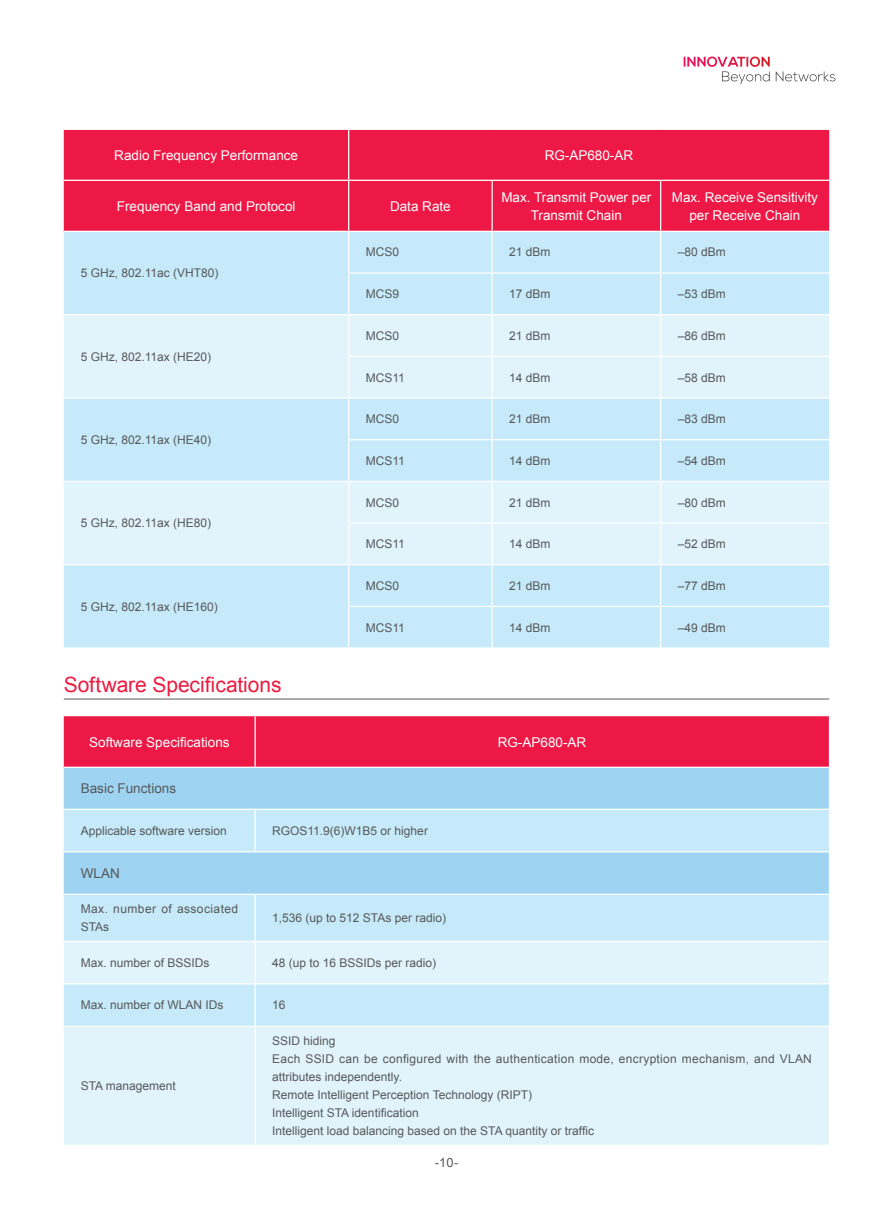
<style>
.page{position:relative;width:893px;height:1212px;background:#fff}
.page>*{position:absolute;margin:0;border:0;box-sizing:border-box;transform-origin:0 0}
.t1{font:21px "Arial";letter-spacing:-.005em;color:#ed1a40}
.t2{font:13.5px/18px "Arial";color:#fff;text-align:center}
.t3{font:13.5px "Arial";color:#57585a}
.t4{font:12.75px "Arial";color:#57585a}
.t5{font:12px/18px "Arial";color:#57585a}
.t6{font:12px/18px "Arial";letter-spacing:.035em;color:#57585a}
</style>
<div class="page">
<svg style="left:684px;top:57px;width:86px;height:27px"></svg>
<svg style="left:776px;top:71px;width:59px;height:10px"></svg>
<hr style="left:64px;top:699px;width:765px;height:1px;background:#57585a">
<div style="left:64px;top:130px;width:765px;height:101px;background:#ed1845"></div>
<div style="left:64px;top:232px;width:765px;height:415px;background:#c6eafa"></div>
<svg style="left:64px;top:315px;width:765px;height:249px;background:#d8f0fb"></svg>
<hr style="left:348px;top:232px;width:1px;height:40px;background:#fff">
<hr style="left:491px;top:232px;width:2px;height:40px;background:#fff">
<hr style="left:660px;top:232px;width:1px;height:40px;background:#fff">
<hr style="left:348px;top:272px;width:144px;height:2px;background:#fff">
<hr style="left:348px;top:274px;width:1px;height:40px;background:#fff">
<hr style="left:492px;top:272px;width:169px;height:2px;background:#fff">
<hr style="left:491px;top:274px;width:2px;height:40px;background:#fff">
<hr style="left:661px;top:272px;width:168px;height:2px;background:#fff">
<hr style="left:660px;top:274px;width:1px;height:40px;background:#fff">
<hr style="left:64px;top:314px;width:285px;height:1px;background:#fff">
<hr style="left:349px;top:314px;width:143px;height:1px;background:#fff">
<hr style="left:348px;top:315px;width:1px;height:41px;background:#fff">
<hr style="left:492px;top:314px;width:169px;height:1px;background:#fff">
<hr style="left:491px;top:315px;width:2px;height:41px;background:#fff">
<hr style="left:661px;top:314px;width:168px;height:1px;background:#fff">
<hr style="left:660px;top:315px;width:1px;height:41px;background:#fff">
<hr style="left:348px;top:356px;width:144px;height:1px;background:#fff">
<hr style="left:348px;top:357px;width:1px;height:40px;background:#fff">
<hr style="left:492px;top:356px;width:169px;height:1px;background:#fff">
<hr style="left:491px;top:357px;width:2px;height:40px;background:#fff">
<hr style="left:661px;top:356px;width:168px;height:1px;background:#fff">
<hr style="left:660px;top:357px;width:1px;height:40px;background:#fff">
<hr style="left:64px;top:397px;width:285px;height:2px;background:#fff">
<hr style="left:349px;top:397px;width:143px;height:2px;background:#fff">
<hr style="left:348px;top:399px;width:1px;height:40px;background:#fff">
<hr style="left:492px;top:397px;width:169px;height:2px;background:#fff">
<hr style="left:491px;top:399px;width:2px;height:40px;background:#fff">
<hr style="left:661px;top:397px;width:168px;height:2px;background:#fff">
<hr style="left:660px;top:399px;width:1px;height:40px;background:#fff">
<hr style="left:348px;top:439px;width:144px;height:1px;background:#fff">
<hr style="left:348px;top:440px;width:1px;height:41px;background:#fff">
<hr style="left:492px;top:439px;width:169px;height:1px;background:#fff">
<hr style="left:491px;top:440px;width:2px;height:41px;background:#fff">
<hr style="left:661px;top:439px;width:168px;height:1px;background:#fff">
<hr style="left:660px;top:440px;width:1px;height:41px;background:#fff">
<hr style="left:64px;top:481px;width:285px;height:1px;background:#fff">
<hr style="left:349px;top:481px;width:143px;height:1px;background:#fff">
<hr style="left:348px;top:482px;width:1px;height:40px;background:#fff">
<hr style="left:492px;top:481px;width:169px;height:1px;background:#fff">
<hr style="left:491px;top:482px;width:2px;height:40px;background:#fff">
<hr style="left:661px;top:481px;width:168px;height:1px;background:#fff">
<hr style="left:660px;top:482px;width:1px;height:40px;background:#fff">
<hr style="left:348px;top:522px;width:144px;height:2px;background:#fff">
<hr style="left:348px;top:524px;width:1px;height:40px;background:#fff">
<hr style="left:492px;top:522px;width:169px;height:2px;background:#fff">
<hr style="left:491px;top:524px;width:2px;height:40px;background:#fff">
<hr style="left:661px;top:522px;width:168px;height:2px;background:#fff">
<hr style="left:660px;top:524px;width:1px;height:40px;background:#fff">
<hr style="left:64px;top:564px;width:285px;height:1px;background:#fff">
<hr style="left:349px;top:564px;width:143px;height:1px;background:#fff">
<hr style="left:348px;top:565px;width:1px;height:41px;background:#fff">
<hr style="left:492px;top:564px;width:169px;height:1px;background:#fff">
<hr style="left:491px;top:565px;width:2px;height:41px;background:#fff">
<hr style="left:661px;top:564px;width:168px;height:1px;background:#fff">
<hr style="left:660px;top:565px;width:1px;height:41px;background:#fff">
<hr style="left:348px;top:606px;width:144px;height:1px;background:#fff">
<hr style="left:348px;top:607px;width:1px;height:40px;background:#fff">
<hr style="left:492px;top:606px;width:169px;height:1px;background:#fff">
<hr style="left:491px;top:607px;width:2px;height:40px;background:#fff">
<hr style="left:661px;top:606px;width:168px;height:1px;background:#fff">
<hr style="left:660px;top:607px;width:1px;height:40px;background:#fff">
<hr style="left:348px;top:130px;width:1px;height:50px;background:#fff">
<hr style="left:64px;top:180px;width:285px;height:1px;background:#fff">
<hr style="left:349px;top:180px;width:143px;height:1px;background:#fff">
<hr style="left:348px;top:181px;width:1px;height:50px;background:#fff">
<hr style="left:492px;top:180px;width:169px;height:1px;background:#fff">
<hr style="left:491px;top:181px;width:2px;height:50px;background:#fff">
<hr style="left:661px;top:180px;width:168px;height:1px;background:#fff">
<hr style="left:660px;top:181px;width:1px;height:50px;background:#fff">
<div style="left:64px;top:716px;width:765px;height:51px;background:#ed1845"></div>
<div style="left:64px;top:768px;width:765px;height:41px;background:#9ed3f1"></div>
<svg style="left:64px;top:810px;width:765px;height:131px;background:#b9e2f7"></svg>
<svg style="left:64px;top:942px;width:765px;height:203px;background:#dbf1fb"></svg>
<hr style="left:254px;top:716px;width:2px;height:51px;background:#fff">
<hr style="left:254px;top:810px;width:2px;height:41px;background:#fff">
<hr style="left:64px;top:851px;width:191px;height:1px;background:#fff">
<hr style="left:255px;top:851px;width:574px;height:1px;background:#fff">
<hr style="left:64px;top:894px;width:191px;height:1px;background:#fff">
<hr style="left:255px;top:894px;width:574px;height:1px;background:#fff">
<hr style="left:254px;top:895px;width:2px;height:46px;background:#fff">
<hr style="left:254px;top:942px;width:2px;height:41px;background:#fff">
<hr style="left:64px;top:983px;width:191px;height:1px;background:#fff">
<hr style="left:255px;top:983px;width:574px;height:1px;background:#fff">
<hr style="left:254px;top:984px;width:2px;height:42px;background:#fff">
<hr style="left:64px;top:1026px;width:191px;height:1px;background:#fff">
<hr style="left:255px;top:1026px;width:574px;height:1px;background:#fff">
<hr style="left:254px;top:1027px;width:2px;height:118px;background:#fff">
<p class="t2" style="left:114px;top:146px;width:185px">Radio Frequency Performance</p>
<p class="t2" style="left:545px;top:146px;width:90px">RG-AP680-AR</p>
<p class="t2" style="left:117px;top:197px;width:180px">Frequency Band and Protocol</p>
<p class="t2" style="left:390px;top:197px;width:62px">Data Rate</p>
<p class="t2" style="left:501px;top:188px;width:152px">Max. Transmit Power per<br>Transmit Chain</p>
<p class="t2" style="left:672px;top:188px;width:148px">Max. Receive Sensitivity per Receive Chain</p>
<p class="t5" style="left:81px;top:264px;width:139px">5 GHz, 802.11ac (VHT80)</p>
<p class="t5" style="left:81px;top:348px;width:132px">5 GHz, 802.11ax (HE20)</p>
<p class="t5" style="left:81px;top:431px;width:132px">5 GHz, 802.11ax (HE40)</p>
<p class="t5" style="left:81px;top:514px;width:132px">5 GHz, 802.11ax (HE80)</p>
<p class="t5" style="left:81px;top:598px;width:139px">5 GHz, 802.11ax (HE160)</p>
<h1 class="t1" style="left:64px;top:671px;width:219px">Software Specifications</h1>
<p class="t5" style="left:366px;top:243px;width:35px">MCS0</p>
<p class="t5" style="left:509px;top:243px;width:43px">21 dBm</p>
<p class="t5" style="left:678px;top:243px;width:50px">–80 dBm</p>
<p class="t5" style="left:366px;top:285px;width:35px">MCS9</p>
<p class="t5" style="left:509px;top:285px;width:43px">17 dBm</p>
<p class="t5" style="left:678px;top:285px;width:50px">–53 dBm</p>
<p class="t5" style="left:366px;top:327px;width:35px">MCS0</p>
<p class="t5" style="left:509px;top:327px;width:43px">21 dBm</p>
<p class="t5" style="left:678px;top:327px;width:50px">–86 dBm</p>
<p class="t5" style="left:366px;top:368px;width:41px">MCS11</p>
<p class="t5" style="left:509px;top:368px;width:43px">14 dBm</p>
<p class="t5" style="left:678px;top:368px;width:50px">–58 dBm</p>
<p class="t5" style="left:366px;top:410px;width:35px">MCS0</p>
<p class="t5" style="left:509px;top:410px;width:43px">21 dBm</p>
<p class="t5" style="left:678px;top:410px;width:50px">–83 dBm</p>
<p class="t5" style="left:366px;top:452px;width:41px">MCS11</p>
<p class="t5" style="left:509px;top:452px;width:43px">14 dBm</p>
<p class="t5" style="left:678px;top:452px;width:50px">–54 dBm</p>
<p class="t5" style="left:366px;top:493px;width:35px">MCS0</p>
<p class="t5" style="left:509px;top:493px;width:43px">21 dBm</p>
<p class="t5" style="left:678px;top:493px;width:50px">–80 dBm</p>
<p class="t5" style="left:366px;top:535px;width:41px">MCS11</p>
<p class="t5" style="left:509px;top:535px;width:43px">14 dBm</p>
<p class="t5" style="left:678px;top:535px;width:50px">–52 dBm</p>
<p class="t5" style="left:366px;top:577px;width:35px">MCS0</p>
<p class="t5" style="left:509px;top:577px;width:43px">21 dBm</p>
<p class="t5" style="left:678px;top:577px;width:50px">–77 dBm</p>
<p class="t5" style="left:366px;top:618px;width:41px">MCS11</p>
<p class="t5" style="left:509px;top:618px;width:43px">14 dBm</p>
<p class="t5" style="left:678px;top:618px;width:50px">–49 dBm</p>
<p class="t2" style="left:89px;top:733px;width:142px">Software Specifications</p>
<p class="t2" style="left:498px;top:733px;width:90px">RG-AP680-AR</p>
<p class="t3" style="left:81px;top:779px;width:97px">Basic Functions</p>
<p class="t5" style="left:81px;top:822px;width:148px">Applicable software version</p>
<p class="t5" style="left:272px;top:822px;width:157px">RGOS11.9(6)W1B5 or higher</p>
<p class="t3" style="left:81px;top:864px;width:41px">WLAN</p>
<p class="t6" style="left:81px;top:900px;width:159px">Max. number of associated<br>STAs</p>
<p class="t5" style="left:272px;top:909px;width:175px">1,536 (up to 512 STAs per radio)</p>
<p class="t5" style="left:81px;top:954px;width:130px">Max. number of BSSIDs</p>
<p class="t5" style="left:272px;top:954px;width:166px">48 (up to 16 BSSIDs per radio)</p>
<p class="t5" style="left:81px;top:996px;width:144px">Max. number of WLAN IDs</p>
<p class="t5" style="left:272px;top:996px;width:15px">16</p>
<p class="t5" style="left:81px;top:1077px;width:97px">STA management</p>
<p class="t5" style="left:272px;top:1032px;width:541px">SSID hiding<br>Each SSID can be configured with the authentication mode, encryption mechanism, and VLAN attributes independently.<br>Remote Intelligent Perception Technology (RIPT)<br>Intelligent STA identification<br>Intelligent load balancing based on the STA quantity or traffic</p>
<p class="t4" style="left:435px;top:1154px;width:25px">-10-</p>
</div>
